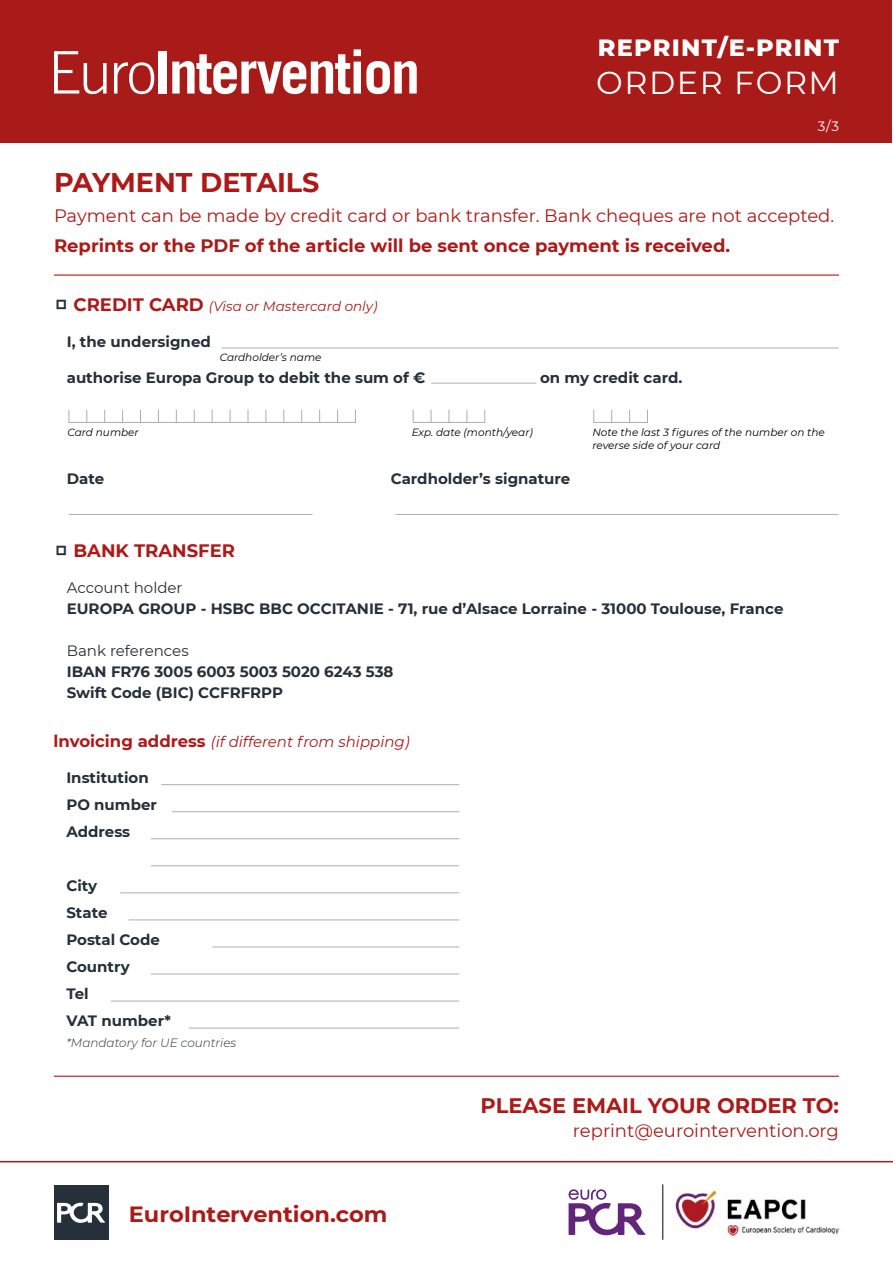
<style>
.page{position:relative;width:893px;height:1263px;background:#fff}
.page>*{position:absolute;margin:0;border:0;box-sizing:border-box;transform-origin:0 0}
.t1{font:31.8px "Montserrat";letter-spacing:.05em;color:#fff}
.t2{font:700 27px "Montserrat";color:#ab1a18}
.t3{font:800 24px "Montserrat";letter-spacing:.05em;color:#fff}
.t4{font:700 22.05px "Montserrat";color:#ab1a18}
.t5{font:700 21px "Montserrat";color:#ab1a18}
.t6{font:18px "Montserrat";color:#ab1a18}
.t7{font:700 18px "Montserrat";color:#ab1a18}
.t8{font:700 15px/27px "Montserrat";color:#25303b}
.t9{font:italic 15px "Montserrat";color:#ab1a18}
.t10{font:15px "Montserrat";color:#25303b}
.t11{font:italic 13.5px "Montserrat";color:#ab1a18}
.t12{font:13.5px "Montserrat";color:#fff}
.t13{font:italic 300 12px "Montserrat";color:#25303b}
.t14{font:italic 10.5px/12.6px "Montserrat";color:#000}
.s1{font-weight:700;font-style:normal;font-size:24px;color:#25303b}
.s2{font-weight:700;font-style:normal;font-size:18px}
.s3{font-size:24px;color:#25303b}
.s4{font-weight:700;font-style:normal;font-size:16.5px}
</style>
<div class="page">
<div style="left:1px;top:1px;width:891px;height:142px;background:#a91b18"></div>
<svg style="left:54px;top:51px;width:53px;height:43px"></svg>
<svg style="left:114px;top:62px;width:40px;height:32px"></svg>
<div style="left:159px;top:51px;width:8px;height:43px;background:#fff"></div>
<svg style="left:172px;top:49px;width:245px;height:45px"></svg>
<img style="left:675px;top:1190px;width:165px;height:47px">
<svg style="left:569px;top:1189px;width:76px;height:46px"></svg>
<div style="left:54px;top:1186px;width:54px;height:54px;background:#25303b"></div>
<svg style="left:57px;top:1203px;width:48px;height:20px"></svg>
<hr style="left:662px;top:1184px;width:1px;height:56px;background:#51545b">
<hr style="left:0;top:1161px;width:893px;height:1px;background:#a91b18">
<hr style="left:54px;top:274px;width:785px;height:2px;background:#a91b18">
<hr style="left:54px;top:1076px;width:785px;height:1px;background:#a91b18">
<hr style="left:222px;top:348px;width:617px;height:1px;background:#aeadb4">
<hr style="left:69px;top:514px;width:244px;height:1px;background:#aeadb4">
<hr style="left:395px;top:514px;width:444px;height:1px;background:#aeadb4">
<hr style="left:69px;top:422px;width:287px;height:1px;background:#aeadb4">
<hr style="left:413px;top:422px;width:72px;height:1px;background:#aeadb4">
<hr style="left:594px;top:422px;width:54px;height:1px;background:#aeadb4">
<hr style="left:431px;top:383px;width:105px;height:1px;background:#aeadb4">
<svg style="left:69px;top:410px;width:1px;height:12px"></svg>
<svg style="left:413px;top:410px;width:1px;height:12px"></svg>
<svg style="left:593px;top:410px;width:1px;height:13px"></svg>
<svg style="left:212px;top:410px;width:1px;height:12px"></svg>
<svg style="left:140px;top:410px;width:1px;height:12px"></svg>
<svg style="left:484px;top:410px;width:1px;height:12px"></svg>
<svg style="left:283px;top:410px;width:1px;height:12px"></svg>
<svg style="left:104px;top:410px;width:1px;height:12px"></svg>
<svg style="left:449px;top:410px;width:1px;height:12px"></svg>
<svg style="left:629px;top:410px;width:1px;height:12px"></svg>
<svg style="left:248px;top:410px;width:1px;height:12px"></svg>
<svg style="left:176px;top:410px;width:1px;height:12px"></svg>
<svg style="left:319px;top:410px;width:1px;height:12px"></svg>
<svg style="left:86px;top:410px;width:1px;height:12px"></svg>
<svg style="left:431px;top:410px;width:1px;height:12px"></svg>
<svg style="left:611px;top:410px;width:1px;height:12px"></svg>
<svg style="left:230px;top:410px;width:1px;height:12px"></svg>
<svg style="left:158px;top:410px;width:1px;height:12px"></svg>
<svg style="left:301px;top:410px;width:1px;height:12px"></svg>
<svg style="left:122px;top:410px;width:1px;height:12px"></svg>
<svg style="left:466px;top:410px;width:1px;height:12px"></svg>
<svg style="left:647px;top:410px;width:1px;height:12px"></svg>
<svg style="left:266px;top:410px;width:1px;height:12px"></svg>
<svg style="left:194px;top:410px;width:1px;height:12px"></svg>
<svg style="left:337px;top:410px;width:1px;height:12px"></svg>
<svg style="left:355px;top:410px;width:1px;height:12px"></svg>
<hr style="left:161px;top:784px;width:298px;height:1px;background:#aeadb4">
<hr style="left:172px;top:811px;width:287px;height:1px;background:#aeadb4">
<hr style="left:151px;top:838px;width:308px;height:1px;background:#aeadb4">
<hr style="left:151px;top:865px;width:308px;height:1px;background:#aeadb4">
<hr style="left:120px;top:892px;width:339px;height:1px;background:#aeadb4">
<hr style="left:128px;top:919px;width:331px;height:1px;background:#aeadb4">
<hr style="left:213px;top:946px;width:246px;height:1px;background:#aeadb4">
<hr style="left:151px;top:974px;width:308px;height:1px;background:#aeadb4">
<hr style="left:111px;top:1001px;width:348px;height:1px;background:#aeadb4">
<hr style="left:189px;top:1028px;width:270px;height:1px;background:#aeadb4">
<h3 class="t3" style="left:598px;top:30px;width:242px">REPRINT/E-PRINT</h3>
<h1 class="t1" style="left:596px;top:61px;width:244px">ORDER FORM</h1>
<p class="t12" style="left:818px;top:117px;width:23px">3/3</p>
<h2 class="t2" style="left:54px;top:163px;width:267px">PAYMENT DETAILS</h2>
<p class="t6" style="left:54px;top:203px;width:782px">Payment can be made by credit card or bank transfer. Bank cheques are not accepted.</p>
<p class="t7" style="left:54px;top:233px;width:678px">Reprints or the PDF of the article will be sent once payment is received.</p>
<p class="t11" style="left:54px;top:296px;width:325px"><span class="s1">□</span> <span class="s2">CREDIT CARD</span> (Visa or Mastercard only)</p>
<p class="t8" style="left:67px;top:327px;width:146px">I, the undersigned</p>
<p class="t8" style="left:67px;top:363px;width:360px">authorise Europa Group to debit the sum of €</p>
<p class="t8" style="left:540px;top:363px;width:144px">on my credit card.</p>
<p class="t14" style="left:220px;top:351px;width:103px">Cardholder’s name</p>
<p class="t14" style="left:67px;top:426px;width:73px">Card number</p>
<p class="t14" style="left:412px;top:426px;width:123px">Exp. date (month/year)</p>
<p class="t14" style="left:592px;top:426px;width:234px">Note the last 3 figures of the number on the reverse side of your card</p>
<p class="t8" style="left:67px;top:465px;width:39px">Date</p>
<p class="t8" style="left:391px;top:465px;width:181px">Cardholder’s signature</p>
<p class="t7" style="left:54px;top:538px;width:182px"><span class="s3">□</span> BANK TRANSFER</p>
<p class="t10" style="left:67px;top:578px;width:117px">Account holder</p>
<p class="t8" style="left:67px;top:595px;width:718px">EUROPA GROUP - HSBC BBC OCCITANIE - 71, rue d’Alsace Lorraine - 31000 Toulouse, France</p>
<p class="t10" style="left:67px;top:641px;width:123px">Bank references</p>
<p class="t8" style="left:67px;top:661px;width:328px;line-height:21px">IBAN FR76 3005 6003 5003 5020 6243 538<br>Swift Code (BIC) CCFRFRPP</p>
<p class="t9" style="left:54px;top:731px;width:358px"><span class="s4">lnvoicing address</span> (if different from shipping)</p>
<p class="t8" style="left:66px;top:763px;width:92px">Institution<br>PO number<br>Address</p>
<p class="t8" style="left:66px;top:871px;width:106px">City<br>State<br>Postal Code<br>Country<br>Tel<br>VAT number*</p>
<p class="t13" style="left:66px;top:1034px;width:171px">*Mandatory for UE countries</p>
<h3 class="t4" style="left:129px;top:1198px;width:260px">EuroIntervention.com</h3>
<h3 class="t5" style="left:481px;top:1090px;width:360px">PLEASE EMAIL YOUR ORDER TO:</h3>
<p class="t6" style="left:573px;top:1118px;width:268px">reprint@eurointervention.org</p>
</div>
